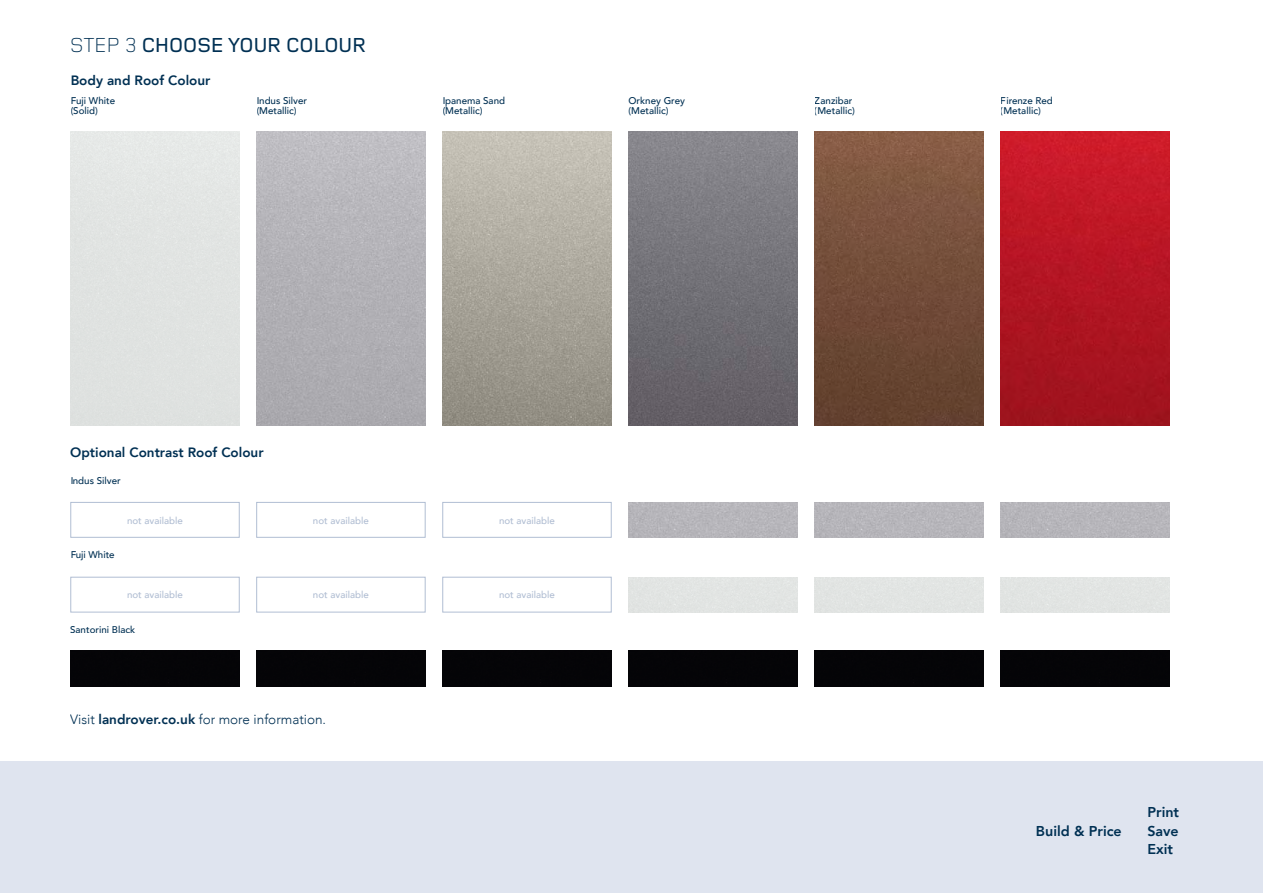
<style>
.page{position:relative;width:1263px;height:893px;background:#fff}
.page>*{position:absolute;margin:0;border:0;box-sizing:border-box;transform-origin:0 0}
.t1{font:500 21px "Land Rover OT4";color:#003053}
.t2{font:800 14.25px "Avenir LT Com";color:#003053}
.t3{font:800 13.5px "Avenir LT Com";color:#003053}
.t4{font:300 13.5px "Avenir LT Com";color:#003053}
.t5{font:500 9.75px/10.5px "Avenir LT Com";color:#003053}
.t6{font:500 9.75px "Avenir LT Com";color:#b1bed3}
.s1{font-weight:300}
.s2{font-weight:800}
</style>
<div class="page">
<img style="left:815px;top:132px;width:169px;height:294px">
<div style="left:628px;top:502px;width:169px;height:35px;background:#b7b6bb"></div>
<div style="left:71px;top:651px;width:168px;height:35px;background:#050407"></div>
<div style="left:443px;top:651px;width:168px;height:35px;background:#050407"></div>
<div style="left:256px;top:651px;width:169px;height:35px;background:#050407"></div>
<div style="left:628px;top:651px;width:169px;height:35px;background:#050407"></div>
<img style="left:443px;top:132px;width:168px;height:294px">
<img style="left:256px;top:132px;width:169px;height:294px">
<img style="left:628px;top:132px;width:169px;height:294px">
<img style="left:1001px;top:132px;width:168px;height:294px">
<div style="left:1001px;top:502px;width:168px;height:35px;background:#b7b6bb"></div>
<div style="left:1001px;top:651px;width:168px;height:35px;background:#050407"></div>
<div style="left:815px;top:502px;width:169px;height:35px;background:#b7b6bb"></div>
<div style="left:815px;top:651px;width:169px;height:35px;background:#050407"></div>
<div style="left:71px;top:502px;width:168px;height:35px;border:1px solid #b1bed3"></div>
<div style="left:443px;top:502px;width:168px;height:35px;border:1px solid #b1bed3"></div>
<div style="left:71px;top:577px;width:168px;height:35px;border:1px solid #b1bed3"></div>
<div style="left:443px;top:577px;width:168px;height:35px;border:1px solid #b1bed3"></div>
<div style="left:256px;top:502px;width:169px;height:35px;border:1px solid #b1bed3"></div>
<div style="left:256px;top:577px;width:169px;height:35px;border:1px solid #b1bed3"></div>
<div style="left:0;top:761px;width:1263px;height:132px;background:#dfe4ef"></div>
<h1 class="t1" style="left:70px;top:30px;width:297px"><span class="s1">step 3</span> CHOOSE YOUR COLOUR</h1>
<h3 class="t3" style="left:71px;top:72px;width:141px">Body and Roof Colour</h3>
<p class="t5" style="left:71px;top:95px;width:46px">Fuji White (Solid)</p>
<p class="t5" style="left:443px;top:95px;width:64px">Ipanema Sand (Metallic)</p>
<p class="t5" style="left:257px;top:95px;width:52px">Indus Silver (Metallic)</p>
<p class="t5" style="left:628px;top:95px;width:58px">Orkney Grey (Metallic)</p>
<p class="t5" style="left:815px;top:95px;width:42px">Zanzibar (Metallic)</p>
<h3 class="t3" style="left:70px;top:444px;width:195px">Optional Contrast Roof Colour</h3>
<p class="t5" style="left:70px;top:476px;width:52px">Indus Silver</p>
<p class="t5" style="left:70px;top:549px;width:46px">Fuji White</p>
<p class="t6" style="left:127px;top:514px;width:57px">not available</p>
<p class="t6" style="left:499px;top:514px;width:57px">not available</p>
<p class="t6" style="left:313px;top:514px;width:57px">not available</p>
<p class="t6" style="left:127px;top:589px;width:57px">not available</p>
<p class="t6" style="left:499px;top:589px;width:57px">not available</p>
<p class="t6" style="left:313px;top:589px;width:57px">not available</p>
<p class="t5" style="left:70px;top:624px;width:67px">Santorini Black</p>
<h3 class="t4" style="left:70px;top:712px;width:257px">Visit <span class="s2">landrover.co.uk</span> for more information.</h3>
<p class="t5" style="left:1001px;top:95px;width:54px">Firenze Red (Metallic)</p>
<h2 class="t2" style="left:1147px;top:804px;width:33px">Print</h2>
<h2 class="t2" style="left:1147px;top:841px;width:27px">Exit</h2>
<h2 class="t2" style="left:1036px;top:822px;width:87px">Build &amp; Price</h2>
<h2 class="t2" style="left:1147px;top:822px;width:33px">Save</h2>
</div>
